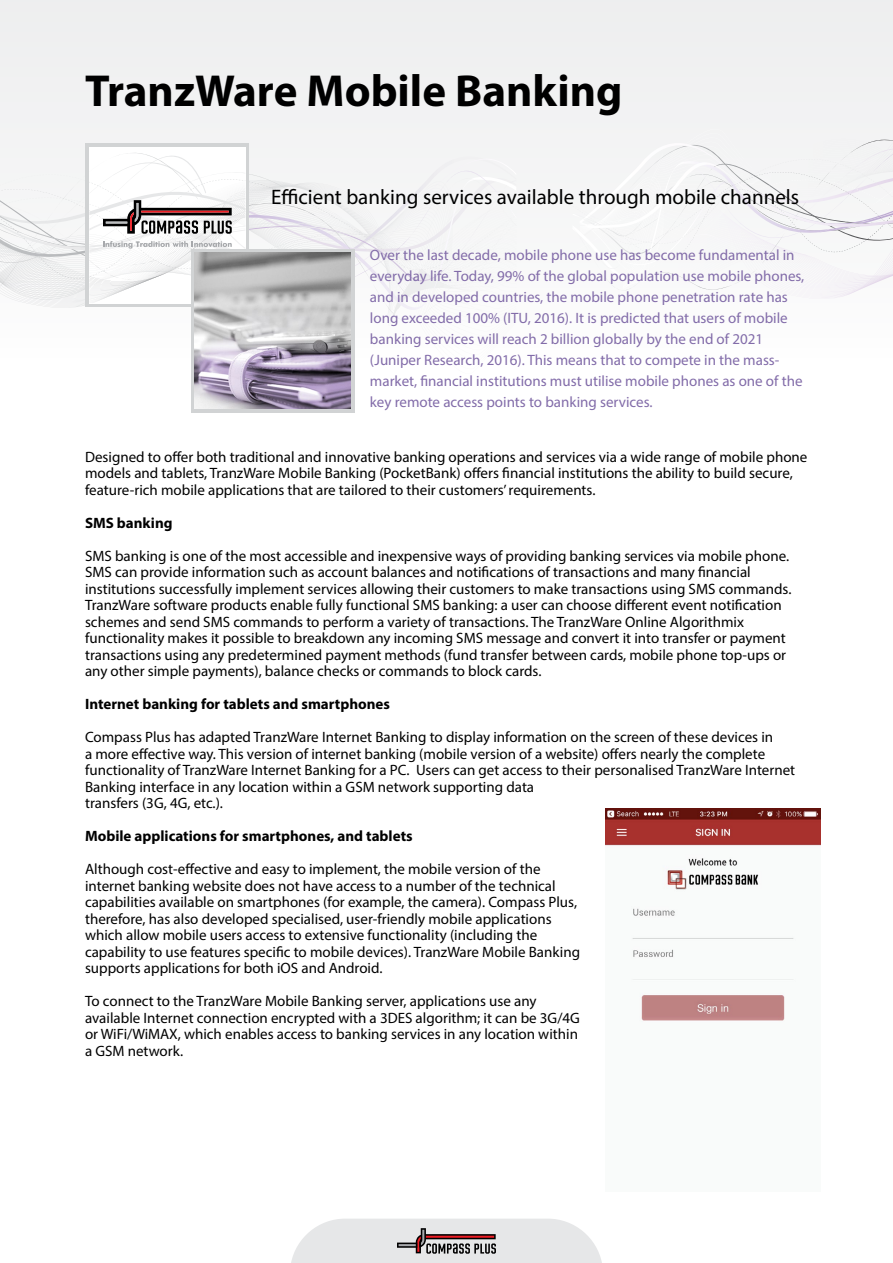
<style>
.page{position:relative;width:893px;height:1263px;background:#fff}
.page>*{position:absolute;margin:0;border:0;box-sizing:border-box;transform-origin:0 0}
.t1{font:700 45px "Myriad Pro";color:#000}
.t2{font:21px "Myriad Pro";color:#000}
.t3{font:15px/16.5px "Myriad Pro";color:#000}
.t4{font:15px/21px "Myriad Pro";color:#826ca9}
.t5{font:700 15px "Myriad Pro";color:#000}
</style>
<div class="page">
<div style="left:0;top:0;width:893px;height:1263px;background:linear-gradient(to bottom,#f5f6f6,#fff)"></div>
<div style="left:572px;top:129px;width:321px;height:160px;background:#f5f5f6"></div>
<svg style="left:86px;top:143px;width:163px;height:164px"></svg>
<svg style="left:0;top:148px;width:516px;height:175px"></svg>
<div style="left:191px;top:249px;width:163px;height:163px;background:linear-gradient(to right,#d1d3d4,#d1d3d4)"></div>
<img style="left:195px;top:253px;width:156px;height:156px">
<svg style="left:289px;top:1218px;width:314px;height:45px;background:#dcdadb"></svg>
<img style="left:605px;top:808px;width:216px;height:383px">
<h1 class="t1" style="left:85px;top:62px;width:539px">TranzWare Mobile Banking</h1>
<h2 class="t2" style="left:271px;top:184px;width:530px">Efficient banking services available through mobile channels</h2>
<p class="t4" style="left:370px;top:244px;width:436px">Over the last decade, mobile phone use has become fundamental in everyday life. Today, 99% of the global population use mobile phones, and in developed countries, the mobile phone penetration rate has long exceeded 100% (ITU, 2016). It is predicted that users of mobile banking services will reach 2 billion globally by the end of 2021 (Juniper Research, 2016). This means that to compete in the mass&shy;market, financial institutions must utilise mobile phones as one of the key remote access points to banking services.</p>
<p class="t3" style="left:85px;top:448px;width:724px">Designed to offer both traditional and innovative banking operations and services via a wide range of mobile phone models and tablets, TranzWare Mobile Banking (PocketBank) offers financial institutions the ability to build secure, feature-rich mobile applications that are tailored to their customers’ requirements.</p>
<p class="t5" style="left:85px;top:513px;width:89px">SMS banking</p>
<p class="t3" style="left:85px;top:547px;width:708px">SMS banking is one of the most accessible and inexpensive ways of providing banking services via mobile phone.<br>SMS can provide information such as account balances and notifications of transactions and many financial institutions successfully implement services allowing their customers to make transactions using SMS commands.<br>TranzWare software products enable fully functional SMS banking: a user can choose different event notification schemes and send SMS commands to perform a variety of transactions. The TranzWare Online Algorithmix functionality makes it possible to breakdown any incoming SMS message and convert it into transfer or payment transactions using any predetermined payment methods (fund transfer between cards, mobile phone top-ups or any other simple payments), balance checks or commands to block cards.</p>
<p class="t5" style="left:85px;top:694px;width:306px">Internet banking for tablets and smartphones</p>
<p class="t3" style="left:85px;top:728px;width:712px">Compass Plus has adapted TranzWare Internet Banking to display information on the screen of these devices in<br>a more effective way. This version of internet banking (mobile version of a website) offers nearly the complete functionality of TranzWare Internet Banking for a PC. Users can get access to their personalised TranzWare Internet Banking interface in any location within a GSM network supporting data<br>transfers (3G, 4G, etc.).</p>
<p class="t5" style="left:85px;top:826px;width:329px">Mobile applications for smartphones, and tablets</p>
<p class="t3" style="left:85px;top:860px;width:496px">Although cost-effective and easy to implement, the mobile version of the internet banking website does not have access to a number of the technical capabilities available on smartphones (for example, the camera). Compass Plus, therefore, has also developed specialised, user-friendly mobile applications which allow mobile users access to extensive functionality (including the capability to use features specific to mobile devices). TranzWare Mobile Banking supports applications for both iOS and Android.</p>
<p class="t3" style="left:85px;top:992px;width:496px">To connect to the TranzWare Mobile Banking server, applications use any available Internet connection encrypted with a 3DES algorithm; it can be 3G/4G or WiFi/WiMAX, which enables access to banking services in any location within a GSM network.</p>
</div>
